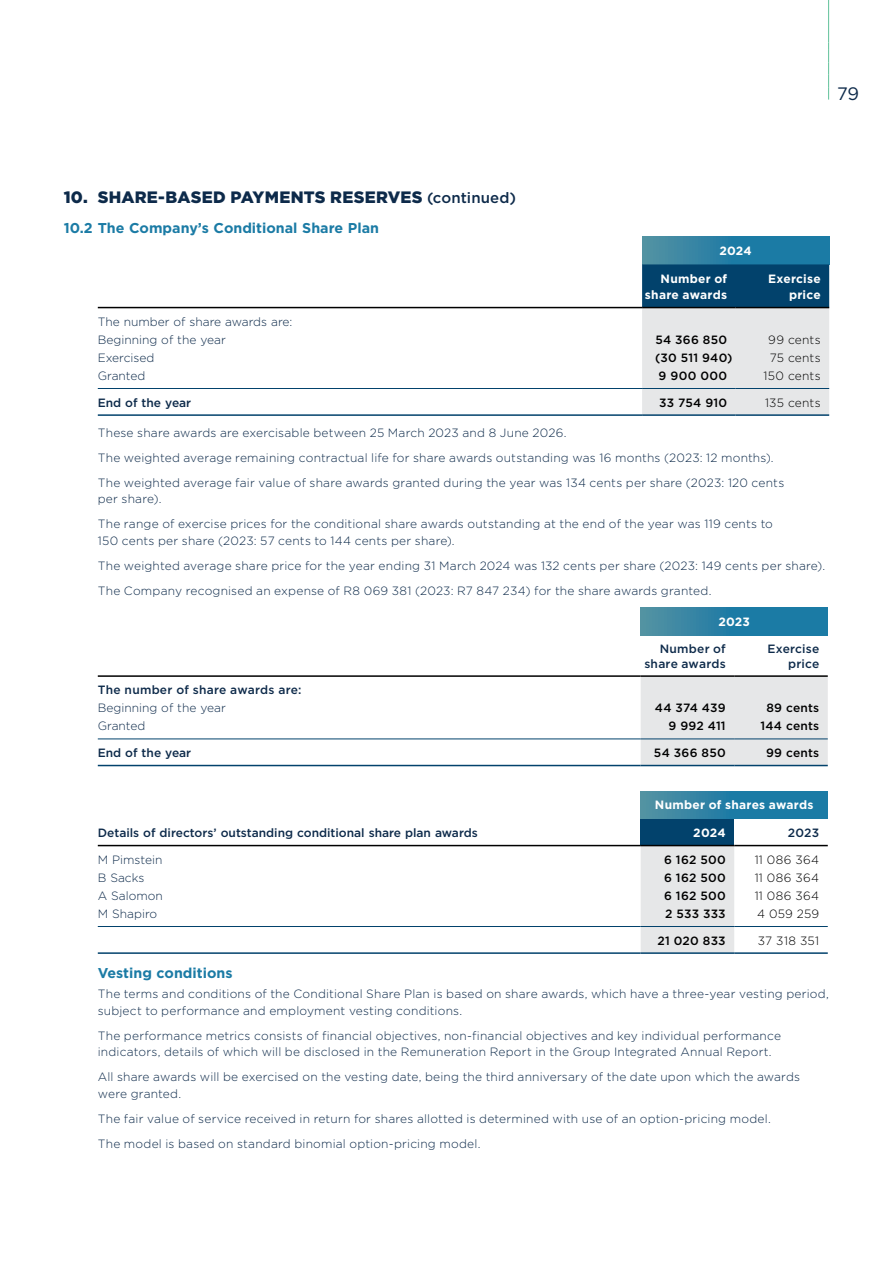
<style>
.page{position:relative;width:893px;height:1263px;background:#fff}
.page>*{position:absolute;margin:0;border:0;box-sizing:border-box;transform-origin:0 0}
.t1{font:18px "Gotham";color:#0d2a4a}
.t2{font:900 16.5px "Gotham";letter-spacing:.015em;color:#0d2a4a}
.t3{font:700 14.25px "Gotham";color:#1b7ba5}
.t4{font:300 12px/25px "Gotham";letter-spacing:.015em;color:#0d2a4a}
.t5{font:500 12px "Gotham";letter-spacing:.02em;color:#000}
.t6{font:500 12px/14.4px "Gotham";color:#0d2a4a;text-align:right}
.t7{font:300 12px "Gotham";letter-spacing:.025em;color:#000}
.t8{font:700 12px/16.5px "Gotham";letter-spacing:.02em;color:#fff;text-align:right}
.t9{font:500 12px/14.4px "Gotham";letter-spacing:.02em;color:#0d2a4a;text-align:right}
.s1{font-weight:500;font-size:15px}
</style>
<div class="page">
<svg style="left:642px;top:237px;width:187px;height:27px;background:#2a80a4"></svg>
<svg style="left:642px;top:264px;width:187px;height:150px;background:#a3b6c3"></svg>
<hr style="left:98px;top:388px;width:544px;height:1px;background:#02426c">
<hr style="left:642px;top:388px;width:94px;height:1px;background:#02426c">
<hr style="left:736px;top:388px;width:93px;height:1px;background:#02426c">
<hr style="left:98px;top:414px;width:544px;height:2px;background:#02426c">
<hr style="left:642px;top:414px;width:94px;height:2px;background:#02426c">
<hr style="left:736px;top:414px;width:93px;height:2px;background:#02426c">
<hr style="left:98px;top:307px;width:544px;height:1px;background:#000">
<hr style="left:642px;top:307px;width:94px;height:1px;background:#000">
<hr style="left:736px;top:307px;width:93px;height:1px;background:#000">
<svg style="left:641px;top:607px;width:187px;height:28px;background:#2980a4"></svg>
<div style="left:641px;top:677px;width:187px;height:88px;background:#e6e7e8"></div>
<hr style="left:98px;top:675px;width:543px;height:2px;background:#000">
<hr style="left:641px;top:675px;width:93px;height:2px;background:#000">
<hr style="left:734px;top:675px;width:94px;height:2px;background:#000">
<hr style="left:98px;top:738px;width:543px;height:1px;background:#02426c">
<hr style="left:641px;top:738px;width:93px;height:1px;background:#02426c">
<hr style="left:734px;top:738px;width:94px;height:1px;background:#02426c">
<hr style="left:98px;top:765px;width:543px;height:1px;background:#02426c">
<hr style="left:641px;top:765px;width:93px;height:1px;background:#02426c">
<hr style="left:734px;top:765px;width:94px;height:1px;background:#02426c">
<svg style="left:641px;top:791px;width:187px;height:28px;background:#2980a4"></svg>
<div style="left:641px;top:819px;width:93px;height:26px;background:#02426c"></div>
<div style="left:641px;top:846px;width:93px;height:106px;background:#e6e7e8"></div>
<hr style="left:98px;top:926px;width:543px;height:1px;background:#02426c">
<hr style="left:641px;top:926px;width:93px;height:1px;background:#02426c">
<hr style="left:734px;top:926px;width:94px;height:1px;background:#02426c">
<hr style="left:98px;top:952px;width:543px;height:2px;background:#02426c">
<hr style="left:641px;top:952px;width:93px;height:2px;background:#02426c">
<hr style="left:734px;top:952px;width:94px;height:2px;background:#02426c">
<hr style="left:98px;top:845px;width:543px;height:1px;background:#000">
<hr style="left:641px;top:845px;width:93px;height:1px;background:#000">
<hr style="left:734px;top:845px;width:94px;height:1px;background:#000">
<hr style="left:828px;top:0;width:1px;height:43px;background:#60c19a">
<svg style="left:828px;top:43px;width:1px;height:57px"></svg>
<h1 class="t1" style="left:837px;top:82px;width:24px">79</h1>
<h2 class="t2" style="left:64px;top:188px;width:454px">10. SHARE-BASED PAYMENTS RESERVES <span class="s1">(continued)</span></h2>
<p class="t3" style="left:64px;top:218px;width:317px">10.2 The Company’s Conditional Share Plan</p>
<p class="t4" style="left:98px;top:312px;width:196px;line-height:18.1px">The number of share awards are:<br>Beginning of the year</p>
<p class="t8" style="left:719px;top:242px;width:34px">2024</p>
<p class="t8" style="left:645px;top:270px;width:84px">Number of share awards</p>
<p class="t8" style="left:768px;top:270px;width:54px">Exercise price</p>
<p class="t5" style="left:655px;top:332px;width:73px">54 366 850</p>
<p class="t7" style="left:768px;top:332px;width:54px">99 cents</p>
<p class="t4" style="left:98px;top:345px;width:58px">Exercised</p>
<p class="t5" style="left:655px;top:350px;width:79px">(30 511 940)</p>
<p class="t7" style="left:770px;top:350px;width:53px">75 cents</p>
<p class="t4" style="left:98px;top:363px;width:49px">Granted</p>
<p class="t5" style="left:659px;top:368px;width:70px">9 900 000</p>
<p class="t7" style="left:764px;top:368px;width:59px">150 cents</p>
<p class="t6" style="left:98px;top:395px;width:95px">End of the year</p>
<p class="t5" style="left:659px;top:394px;width:70px">33 754 910</p>
<p class="t7" style="left:765px;top:395px;width:57px">135 cents</p>
<p class="t4" style="left:98px;top:419px;width:688px">These share awards are exercisable between 25 March 2023 and 8 June 2026.<br>The weighted average remaining contractual life for share awards outstanding was 16 months (2023: 12 months).<br>The weighted average fair value of share awards granted during the year was 134 cents per share (2023: 120 cents</p>
<p class="t4" style="left:98px;top:486px;width:677px">per share).<br>The range of exercise prices for the conditional share awards outstanding at the end of the year was 119 cents to</p>
<p class="t4" style="left:98px;top:527px;width:729px">150 cents per share (2023: 57 cents to 144 cents per share).<br>The weighted average share price for the year ending 31 March 2024 was 132 cents per share (2023: 149 cents per share).<br>The Company recognised an expense of R8 069 381 (2023: R7 847 234) for the share awards granted.</p>
<p class="t8" style="left:718px;top:613px;width:33px">2023</p>
<p class="t9" style="left:644px;top:642px;width:83px">Number of share awards</p>
<p class="t6" style="left:767px;top:642px;width:53px">Exercise price</p>
<p class="t9" style="left:98px;top:683px;width:205px">The number of share awards are:</p>
<p class="t4" style="left:98px;top:695px;width:130px">Beginning of the year</p>
<p class="t5" style="left:655px;top:700px;width:72px">44 374 439</p>
<p class="t5" style="left:766px;top:700px;width:54px">89 cents</p>
<p class="t4" style="left:98px;top:713px;width:49px">Granted</p>
<p class="t5" style="left:669px;top:718px;width:59px">9 992 411</p>
<p class="t5" style="left:760px;top:718px;width:60px">144 cents</p>
<p class="t6" style="left:98px;top:745px;width:95px">End of the year</p>
<p class="t5" style="left:654px;top:745px;width:73px">54 366 850</p>
<p class="t5" style="left:766px;top:745px;width:55px">99 cents</p>
<p class="t8" style="left:655px;top:797px;width:160px">Number of shares awards</p>
<p class="t6" style="left:98px;top:825px;width:381px">Details of directors’ outstanding conditional share plan awards</p>
<p class="t8" style="left:693px;top:824px;width:34px">2024</p>
<p class="t6" style="left:788px;top:825px;width:33px">2023</p>
<p class="t4" style="left:98px;top:846px;width:66px">M Pimstein</p>
<p class="t5" style="left:664px;top:851px;width:63px">6 162 500</p>
<p class="t7" style="left:755px;top:852px;width:66px">11 086 364</p>
<p class="t4" style="left:98px;top:865px;width:48px">B Sacks</p>
<p class="t5" style="left:664px;top:870px;width:63px">6 162 500</p>
<p class="t7" style="left:755px;top:870px;width:66px">11 086 364</p>
<p class="t4" style="left:98px;top:883px;width:67px">A Salomon</p>
<p class="t5" style="left:664px;top:888px;width:63px">6 162 500</p>
<p class="t7" style="left:755px;top:888px;width:66px">11 086 364</p>
<p class="t4" style="left:98px;top:901px;width:61px">M Shapiro</p>
<p class="t5" style="left:665px;top:906px;width:62px">2 533 333</p>
<p class="t7" style="left:757px;top:906px;width:64px">4 059 259</p>
<p class="t5" style="left:658px;top:932px;width:70px">21 020 833</p>
<p class="t7" style="left:758px;top:933px;width:63px">37 318 351</p>
<p class="t3" style="left:98px;top:963px;width:136px">Vesting conditions</p>
<p class="t4" style="left:98px;top:985px;width:733px;line-height:16.5px">The terms and conditions of the Conditional Share Plan is based on share awards, which have a three-year vesting period, subject to performance and employment vesting conditions.</p>
<p class="t4" style="left:98px;top:1027px;width:685px;line-height:16.5px">The performance metrics consists of financial objectives, non-financial objectives and key individual performance indicators, details of which will be disclosed in the Remuneration Report in the Group Integrated Annual Report.</p>
<p class="t4" style="left:98px;top:1068px;width:704px;line-height:16.5px">All share awards will be exercised on the vesting date, being the third anniversary of the date upon which the awards were granted.</p>
<p class="t4" style="left:98px;top:1106px;width:674px">The fair value of service received in return for shares allotted is determined with use of an option-pricing model.<br>The model is based on standard binomial option-pricing model.</p>
</div>
